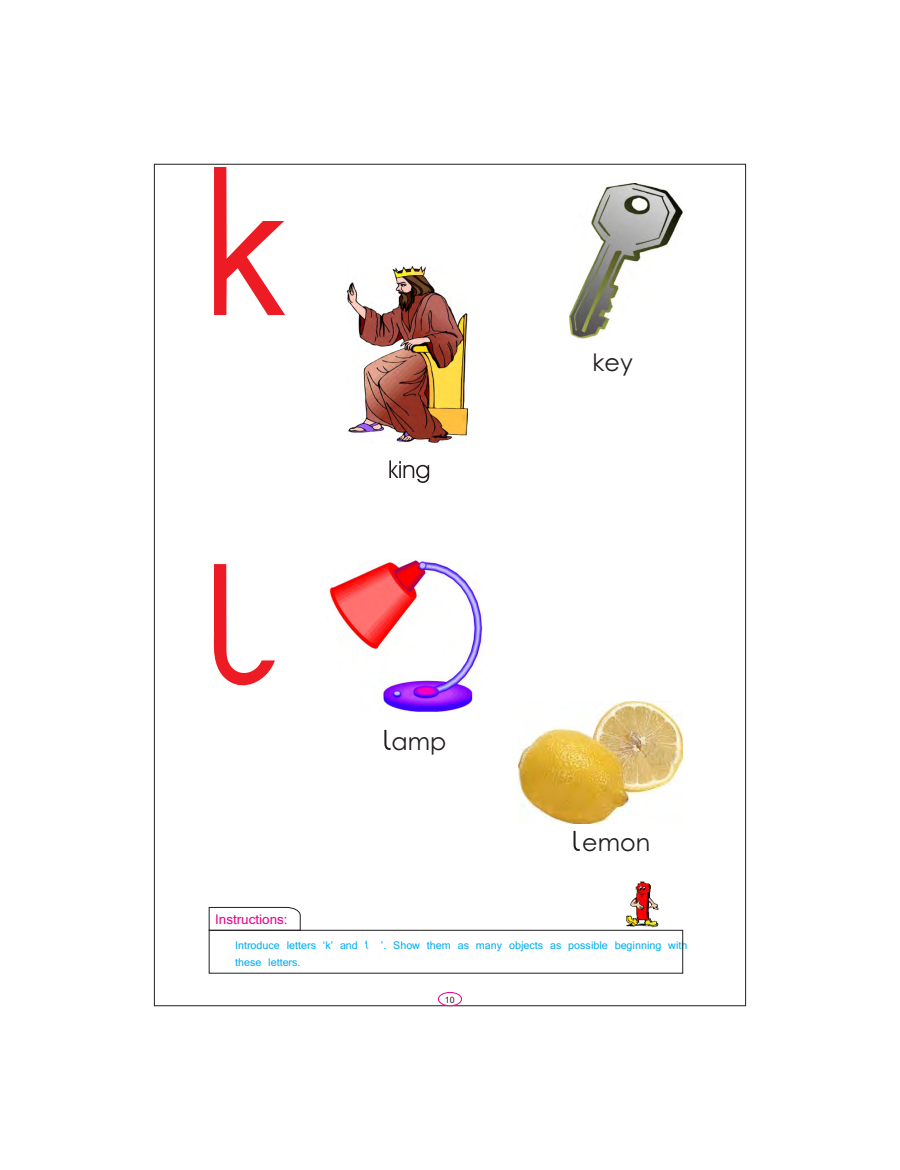
<style>
.page{position:relative;width:900px;height:1170px;background:#fff}
.page>*{position:absolute;margin:0;border:0;box-sizing:border-box;transform-origin:0 0}
.t1{font:23.88px "Century Gothic";color:#231f20}
.t2{font:14.88px "Latha";color:#ec008c}
.t3{font:11.88px/16.4px "Latha";color:#00aeef}
.t4{font:9.62px "Latha";color:#231f20}
</style>
<div class="page">
<svg style="left:389px;top:460px;width:40px;height:23px"></svg>
<svg style="left:214px;top:167px;width:71px;height:148px"></svg>
<img style="left:570px;top:184px;width:113px;height:155px">
<img style="left:346px;top:267px;width:122px;height:176px">
<img style="left:329px;top:560px;width:153px;height:151px">
<svg style="left:384px;top:730px;width:7px;height:20px"></svg>
<img style="left:519px;top:701px;width:164px;height:123px">
<svg style="left:574px;top:831px;width:6px;height:20px"></svg>
<svg style="left:214px;top:564px;width:61px;height:122px"></svg>
<div style="left:438px;top:992px;width:24px;height:14px;background:#fff;border:1px solid #ec008c;border-radius:50%"></div>
<img style="left:621px;top:882px;width:41px;height:48px">
<div style="left:209px;top:930px;width:474px;height:44px;border:1px solid #231f20"></div>
<svg style="left:209px;top:907px;width:92px;height:24px"></svg>
<h1 class="t1" style="left:593px;top:353px;width:42px">key</h1>
<h1 class="t1" style="left:392px;top:732px;width:56px">amp</h1>
<h1 class="t1" style="left:582px;top:833px;width:70px">emon</h1>
<p class="t2" style="left:215px;top:910px;width:74px">Instructions:</p>
<p class="t3" style="left:235px;top:937px;width:454px">Introduce letters ‘k’ and ‘ ’. Show them as many objects as possible beginning with these letters.</p>
<p class="t4" style="left:445px;top:994px;width:11px">10</p>
</div>
